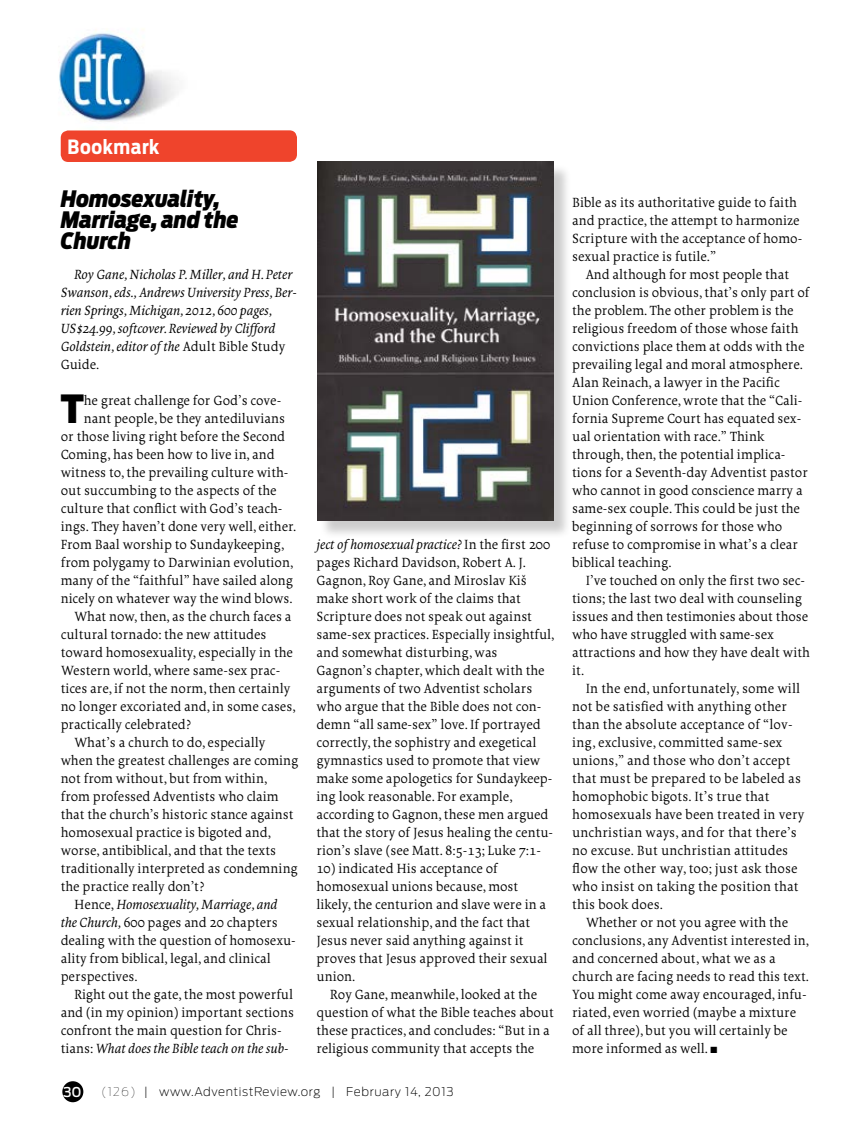
<style>
.page{position:relative;width:864px;height:1134px;background:#fff}
.page>*{position:absolute;margin:0;border:0;box-sizing:border-box;transform-origin:0 0}
.t1{font:900 38.55px "Antenna Cond";color:#000}
.t2{font:italic 900 22.5px/21px "Antenna Cond";color:#000}
.t3{font:700 19.5px "Antenna Cond";letter-spacing:.03em;color:#fff}
.t4{font:14.25px/18px "Borges Blanca";color:#000}
.t5{font:italic 14.25px/18px "Borges Blanca";color:#000}
.t6{font:500 13.5px "Antenna";color:#fff}
.t7{font:200 12px "Antenna";letter-spacing:.05em;color:#000}
.s1{font-style:normal}
.s2{font-style:italic}
.s3{font-weight:100}
</style>
<div class="page">
<img style="left:59px;top:29px;width:117px;height:108px">
<div style="left:61px;top:130px;width:236px;height:32px;background:#ef442c;border-radius:8px"></div>
<div style="left:320px;top:165px;width:252px;height:374px;background:#000;opacity:.2"></div>
<img style="left:317px;top:162px;width:237px;height:358px">
<div style="left:62px;top:1081px;width:21px;height:21px;background:#000;border-radius:50%"></div>
<h3 class="t3" style="left:68px;top:135px;width:94px">Bookmark</h3>
<h2 class="t2" style="left:61px;top:188px;width:179px">Homosexuality,<br>Marriage, and the<br>Church</h2>
<p class="t5" style="left:61px;top:265px;width:237px;text-indent:13px">Roy Gane, Nicholas P. Miller, and H. Peter Swanson, eds., Andrews University Press, Ber&shy;rien Springs, Michigan, 2012, 600 pages, US$24.99, softcover. Reviewed by Clifford Goldstein, editor of the <span class="s1">Adult Bible Study Guide.</span></p>
<h1 class="t1" style="left:61px;top:386px;width:24px">T</h1>
<p class="t4" style="left:84px;top:391px;width:199px">he great challenge for God’s cove-</p>
<p class="t4" style="left:84px;top:409px;width:203px">nant people, be they antediluvians</p>
<p class="t4" style="left:61px;top:427px;width:226px">or those living right before the Second</p>
<p class="t4" style="left:61px;top:445px;width:215px">Coming, has been how to live in, and</p>
<p class="t4" style="left:61px;top:463px;width:229px">witness to, the prevailing culture with-</p>
<p class="t4" style="left:61px;top:481px;width:217px">out succumbing to the aspects of the</p>
<p class="t4" style="left:61px;top:499px;width:223px">culture that conflict with God’s teach-</p>
<p class="t4" style="left:61px;top:517px;width:237px">ings. They haven’t done very well, either.</p>
<p class="t4" style="left:61px;top:535px;width:225px">From Baal worship to Sundaykeeping,</p>
<p class="t4" style="left:61px;top:553px;width:234px">from polygamy to Darwinian evolution,</p>
<p class="t4" style="left:61px;top:571px;width:234px">many of the “faithful” have sailed along</p>
<p class="t4" style="left:61px;top:589px;width:233px">nicely on whatever way the wind blows.</p>
<p class="t4" style="left:74px;top:607px;width:219px">What now, then, as the church faces a</p>
<p class="t4" style="left:61px;top:625px;width:207px">cultural tornado: the new attitudes</p>
<p class="t4" style="left:61px;top:643px;width:234px">toward homosexuality, especially in the</p>
<p class="t4" style="left:61px;top:661px;width:221px">Western world, where same-sex prac-</p>
<p class="t4" style="left:61px;top:679px;width:231px">tices are, if not the norm, then certainly</p>
<p class="t4" style="left:61px;top:697px;width:236px">no longer excoriated and, in some cases,</p>
<p class="t4" style="left:61px;top:715px;width:132px">practically celebrated?</p>
<p class="t4" style="left:74px;top:733px;width:193px">What’s a church to do, especially</p>
<p class="t4" style="left:61px;top:751px;width:239px">when the greatest challenges are coming</p>
<p class="t4" style="left:61px;top:769px;width:208px">not from without, but from within,</p>
<p class="t4" style="left:61px;top:787px;width:219px">from professed Adventists who claim</p>
<p class="t4" style="left:61px;top:805px;width:234px">that the church’s historic stance against</p>
<p class="t4" style="left:61px;top:823px;width:212px">homosexual practice is bigoted and,</p>
<p class="t4" style="left:61px;top:841px;width:217px">worse, antibiblical, and that the texts</p>
<p class="t4" style="left:61px;top:859px;width:239px">traditionally interpreted as condemning</p>
<p class="t4" style="left:61px;top:877px;width:145px">the practice really don’t?</p>
<p class="t5" style="left:74px;top:895px;width:205px"><span class="s1">Hence,</span> Homosexuality, Marriage, and</p>
<p class="t4" style="left:61px;top:913px;width:219px"><span class="s2">the Church,</span> 600 pages and 20 chapters</p>
<p class="t4" style="left:61px;top:931px;width:237px">dealing with the question of homosexu-</p>
<p class="t4" style="left:61px;top:949px;width:212px">ality from biblical, legal, and clinical</p>
<p class="t4" style="left:61px;top:967px;width:78px">perspectives.</p>
<p class="t4" style="left:74px;top:985px;width:220px">Right out the gate, the most powerful</p>
<p class="t4" style="left:61px;top:1003px;width:235px">and (in my opinion) important sections</p>
<p class="t4" style="left:61px;top:1021px;width:223px">confront the main question for Chris-</p>
<p class="t5" style="left:61px;top:1039px;width:229px"><span class="s1">tians:</span> What does the Bible teach on the sub-</p>
<p class="t4" style="left:316px;top:535px;width:240px"><span class="s2">ject of homosexual practice?</span> In the first 200 pages Richard Davidson, Robert A. J.<br>Gagnon, Roy Gane, and Miroslav Kiš make short work of the claims that Scripture does not speak out against same-sex practices. Especially insightful, and somewhat disturbing, was Gagnon’s chapter, which dealt with the arguments of two Adventist scholars who argue that the Bible does not con&shy;demn “all same-sex” love. If portrayed correctly, the sophistry and exegetical gymnastics used to promote that view make some apologetics for Sundaykeep&shy;ing look reasonable. For example, according to Gagnon, these men argued that the story of Jesus healing the centu&shy;rion’s slave (see Matt. 8:5-13; Luke 7:1-</p>
<p class="t4" style="left:316px;top:859px;width:233px">10) indicated His acceptance of homosexual unions because, most likely, the centurion and slave were in a sexual relationship, and the fact that<br>Jesus never said anything against it proves that Jesus approved their sexual union.</p>
<p class="t4" style="left:316px;top:985px;width:239px;text-indent:13px">Roy Gane, meanwhile, looked at the question of what the Bible teaches about these practices, and concludes: “But in a religious community that accepts the</p>
<p class="t6" style="left:63px;top:1084px;width:20px">30</p>
<p class="t7" style="left:101px;top:1085px;width:354px"><span class="s3">(126)</span> | www.AdventistReview.org | February 14, 2013</p>
<p class="t4" style="left:572px;top:193px;width:232px">Bible as its authoritative guide to faith and practice, the attempt to harmonize Scripture with the acceptance of homo&shy;sexual practice is futile.”</p>
<p class="t4" style="left:572px;top:265px;width:239px;text-indent:13px">And although for most people that conclusion is obvious, that’s only part of the problem. The other problem is the religious freedom of those whose faith convictions place them at odds with the prevailing legal and moral atmosphere.<br>Alan Reinach, a lawyer in the Pacific Union Conference, wrote that the “Cali&shy;fornia Supreme Court has equated sex&shy;ual orientation with race.” Think through, then, the potential implica&shy;tions for a Seventh-day Adventist pastor who cannot in good conscience marry a same-sex couple. This could be just the beginning of sorrows for those who refuse to compromise in what’s a clear biblical teaching.</p>
<p class="t4" style="left:572px;top:571px;width:239px;text-indent:13px">I’ve touched on only the first two sec&shy;tions; the last two deal with counseling issues and then testimonies about those who have struggled with same-sex attractions and how they have dealt with it.</p>
<p class="t4" style="left:572px;top:679px;width:234px;text-indent:13px">In the end, unfortunately, some will not be satisfied with anything other than the absolute acceptance of “lov&shy;ing, exclusive, committed same-sex unions,” and those who don’t accept that must be prepared to be labeled as homophobic bigots. It’s true that homosexuals have been treated in very unchristian ways, and for that there’s no excuse. But unchristian attitudes flow the other way, too; just ask those who insist on taking the position that this book does.</p>
<p class="t4" style="left:572px;top:913px;width:238px;text-indent:13px">Whether or not you agree with the conclusions, any Adventist interested in, and concerned about, what we as a church are facing needs to read this text.<br>You might come away encouraged, infu&shy;riated, even worried (maybe a mixture of all three), but you will certainly be more informed as well. ■</p>
</div>
